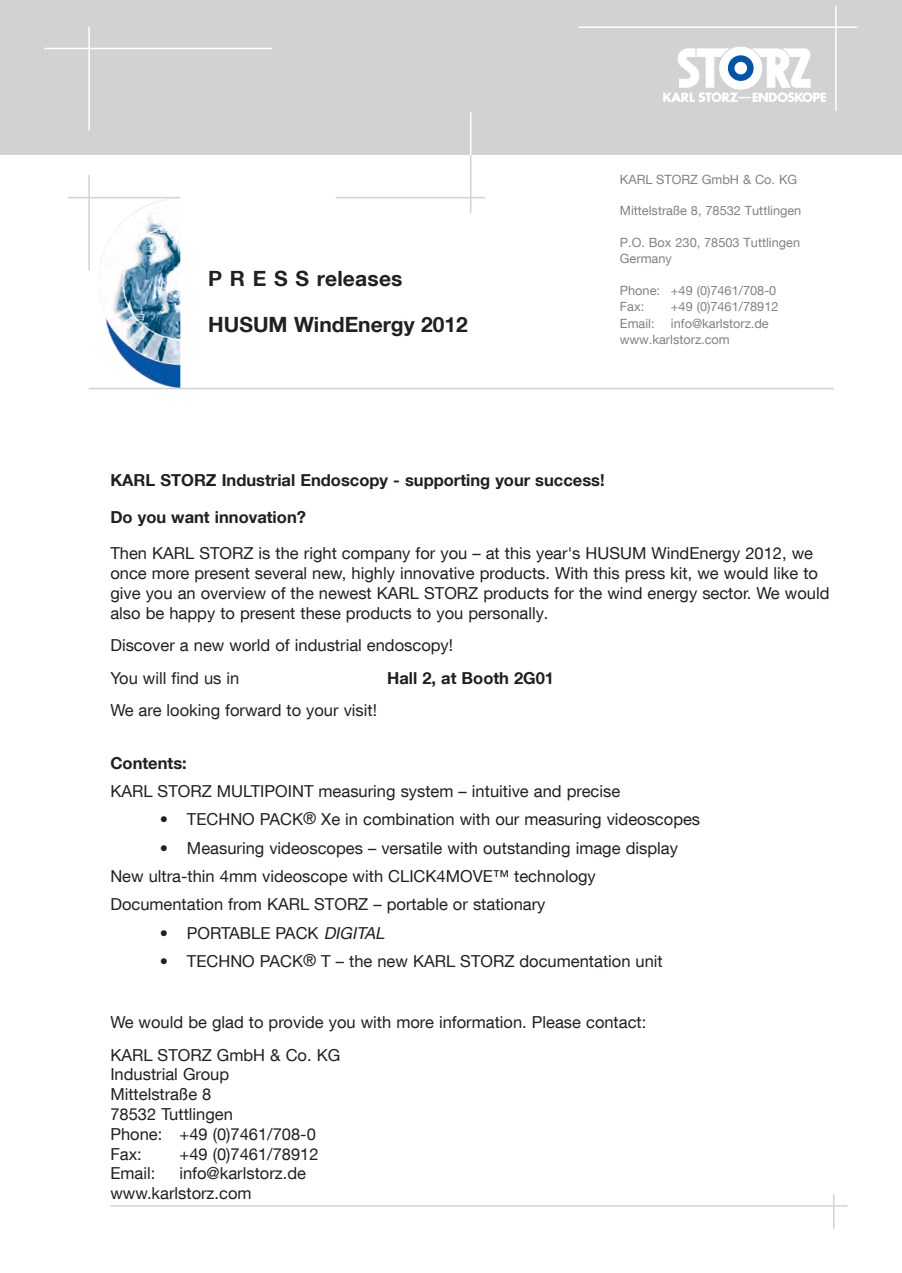
<style>
.page{position:relative;width:902px;height:1273px;background:#fff}
.page>*{position:absolute;margin:0;border:0;box-sizing:border-box;transform-origin:0 0}
.t1{font:700 21px "KS Helvetica Neue";color:#231f20}
.OR-1-body_para{font:16.5px/19.8px "KS Helvetica Neue";color:#231f20}
.OR-1-body_para-2{font:700 16.5px "KS Helvetica Neue";color:#231f20}
.t2{font:12.75px/16.5px "KS Helvetica Neue";color:#808285}
.s1{font-style:italic}
</style>
<div class="page">
<div style="left:0;top:0;width:901px;height:155px;background:#d1d2d4"></div>
<img style="left:94px;top:198px;width:86px;height:190px">
<hr style="left:44px;top:48px;width:228px;height:1px;background:#fff">
<hr style="left:88px;top:27px;width:2px;height:103px;background:#fff">
<hr style="left:88px;top:175px;width:2px;height:95px;background:#d1d2d4">
<hr style="left:68px;top:197px;width:112px;height:1px;background:#d1d2d4">
<hr style="left:336px;top:197px;width:149px;height:1px;background:#d1d2d4">
<hr style="left:89px;top:388px;width:744px;height:1px;background:#d1d2d4">
<hr style="left:110px;top:1205px;width:737px;height:1px;background:#d1d2d4">
<hr style="left:832px;top:1194px;width:2px;height:34px;background:#d1d2d4">
<hr style="left:578px;top:26px;width:278px;height:2px;background:#fff">
<hr style="left:834px;top:6px;width:2px;height:105px;background:#fff">
<hr style="left:470px;top:155px;width:1px;height:58px;background:#d1d2d4">
<hr style="left:470px;top:112px;width:1px;height:43px;background:#fff">
<svg style="left:663px;top:47px;width:162px;height:55px"></svg>
<svg style="left:727px;top:55px;width:26px;height:26px"></svg>
<div style="left:734px;top:62px;width:12px;height:12px;background:#fff;border-radius:50%"></div>
<div style="left:734px;top:62px;width:12px;height:12px;border:1px solid #fff;border-radius:50%"></div>
<p class="t1" style="left:208px;top:265px;width:196px">P R E S S releases</p>
<p class="t1" style="left:208px;top:311px;width:261px">HUSUM WindEnergy 2012</p>
<p class="t2" style="left:619px;top:171px;width:179px">KARL STORZ GmbH &amp; Co. KG</p>
<p class="t2" style="left:619px;top:202px;width:183px">Mittelstraße 8, 78532 Tuttlingen</p>
<p class="t2" style="left:619px;top:234px;width:182px">P.O. Box 230, 78503 Tuttlingen<br>Germany</p>
<p class="t2" style="left:619px;top:282px;width:158px">Phone: +49 (0)7461/708-0<br>Fax:</p>
<p class="t2" style="left:670px;top:298px;width:109px">+49 (0)7461/78912</p>
<p class="t2" style="left:619px;top:315px;width:150px;text-indent:51px">info@karlstorz.de www.karlstorz.com</p>
<p class="t2" style="left:619px;top:315px;width:36px">Email:</p>
<p class="OR-1-body_para-2" style="left:110px;top:469px;width:495px">KARL STORZ Industrial Endoscopy - supporting your success!</p>
<p class="OR-1-body_para-2" style="left:110px;top:506px;width:197px">Do you want innovation?</p>
<p class="OR-1-body_para" style="left:110px;top:543px;width:720px">Then KARL STORZ is the right company for you – at this year's HUSUM WindEnergy 2012, we once more present several new, highly innovative products. With this press kit, we would like to give you an overview of the newest KARL STORZ products for the wind energy sector. We would also be happy to present these products to you personally.</p>
<p class="OR-1-body_para" style="left:110px;top:635px;width:344px">Discover a new world of industrial endoscopy!</p>
<p class="OR-1-body_para" style="left:110px;top:667px;width:130px">You will find us in</p>
<p class="OR-1-body_para-2" style="left:387px;top:667px;width:168px">Hall 2, at Booth 2G01</p>
<p class="OR-1-body_para" style="left:110px;top:700px;width:268px">We are looking forward to your visit!</p>
<p class="OR-1-body_para-2" style="left:110px;top:752px;width:78px">Contents:</p>
<p class="OR-1-body_para" style="left:110px;top:781px;width:511px">KARL STORZ MULTIPOINT measuring system – intuitive and precise</p>
<p class="OR-1-body_para" style="left:160px;top:809px;width:541px">• TECHNO PACK® Xe in combination with our measuring videoscopes</p>
<p class="OR-1-body_para" style="left:160px;top:837px;width:519px">• Measuring videoscopes – versatile with outstanding image display</p>
<p class="OR-1-body_para" style="left:110px;top:866px;width:487px">New ultra-thin 4mm videoscope with CLICK4MOVE™ technology</p>
<p class="OR-1-body_para" style="left:110px;top:894px;width:436px">Documentation from KARL STORZ – portable or stationary</p>
<p class="OR-1-body_para" style="left:160px;top:922px;width:229px">• PORTABLE PACK <span class="s1">DIGITAL</span></p>
<p class="OR-1-body_para" style="left:160px;top:950px;width:504px">• TECHNO PACK® T – the new KARL STORZ documentation unit</p>
<p class="OR-1-body_para" style="left:110px;top:1011px;width:537px">We would be glad to provide you with more information. Please contact:</p>
<p class="OR-1-body_para" style="left:110px;top:1044px;width:231px">KARL STORZ GmbH &amp; Co. KG<br>Industrial Group<br>Mittelstraße 8<br>78532 Tuttlingen<br>Phone: +49 (0)7461/708-0<br>Fax:</p>
<p class="OR-1-body_para" style="left:179px;top:1143px;width:141px">+49 (0)7461/78912</p>
<p class="OR-1-body_para" style="left:110px;top:1163px;width:197px;text-indent:69px">info@karlstorz.de www.karlstorz.com</p>
<p class="OR-1-body_para" style="left:110px;top:1163px;width:46px">Email:</p>
</div>
